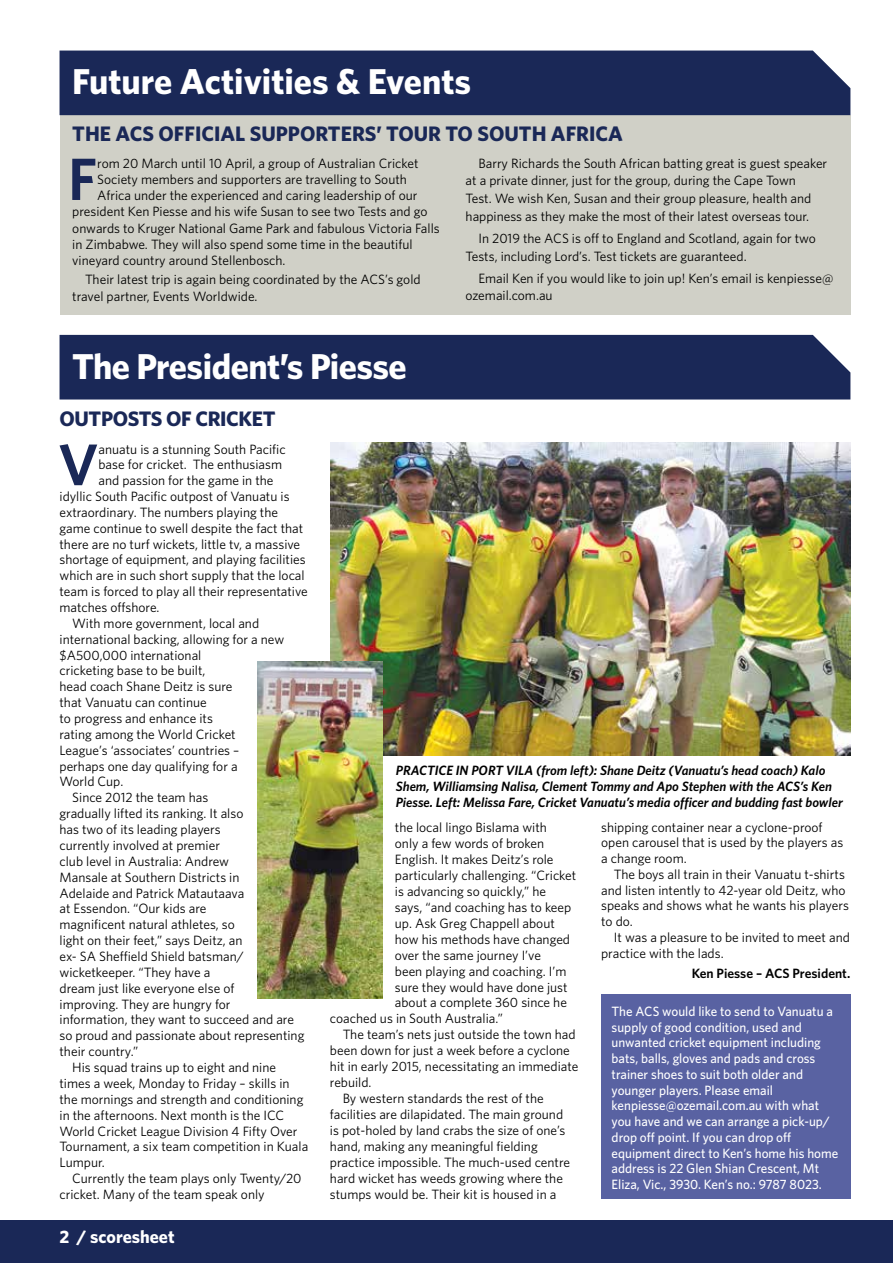
<style>
.page{position:relative;width:893px;height:1263px;background:#fff}
.page>*{position:absolute;margin:0;border:0;box-sizing:border-box;transform-origin:0 0}
.t1{font:600 59.7px "Whitney HTF";color:#1a2857}
.t2{font:600 58.65px "Whitney HTF";color:#1a2857}
.t3{font:700 36px "Whitney HTF";letter-spacing:-.015em;color:#fff}
.t4{font:700 21px "Whitney HTF";color:#1a2857}
.t5{font:700 21px "Whitney HTF";letter-spacing:-.02em;color:#1a2857}
.t6{font:700 18px "Whitney HTF";color:#fff}
.t7{font:13.5px/15.8px "Whitney HTF";color:#000}
.t8{font:500 13.5px/15.8px "Whitney HTF";color:#fff}
.t9{font:italic 600 13.5px/15.8px "Whitney HTF";color:#000}
.t10{font:600 13.5px "Whitney HTF";color:#000}
</style>
<div class="page">
<div style="left:60px;top:115px;width:790px;height:200px;background:#d0d0c7"></div>
<div style="left:0;top:1220px;width:893px;height:43px;background:#1a2857"></div>
<div style="left:60px;top:51px;width:790px;height:64px;background:#1a2857"></div>
<div style="left:60px;top:335px;width:790px;height:64px;background:#1a2857"></div>
<div style="left:601px;top:994px;width:249px;height:205px;background:#5962a2"></div>
<img style="left:330px;top:443px;width:521px;height:313px">
<img style="left:257px;top:661px;width:125px;height:337px">
<h3 class="t3" style="left:72px;top:60px;width:400px">Future Activities &amp; Events</h3>
<h3 class="t4" style="left:72px;top:121px;width:552px">THE ACS OFFICIAL SUPPORTERS’ TOUR TO SOUTH AFRICA</h3>
<h1 class="t1" style="left:68px;top:143px;width:31px">F</h1>
<p class="t7" style="left:97px;top:155px;width:323px">rom 20 March until 10 April, a group of Australian Cricket</p>
<p class="t7" style="left:97px;top:171px;width:311px">Society members and supporters are travelling to South</p>
<p class="t7" style="left:97px;top:187px;width:322px">Africa under the experienced and caring leadership of our</p>
<p class="t7" style="left:72px;top:203px;width:357px">president Ken Piesse and his wife Susan to see two Tests and go</p>
<p class="t7" style="left:72px;top:220px;width:369px">onwards to Kruger National Game Park and fabulous Victoria Falls</p>
<p class="t7" style="left:72px;top:236px;width:342px">in Zimbabwe. They will also spend some time in the beautiful</p>
<p class="t7" style="left:72px;top:252px;width:215px">vineyard country around Stellenbosch.</p>
<p class="t7" style="left:72px;top:271px;width:350px;line-height:16.4px;text-indent:13px">Their latest trip is again being coordinated by the ACS’s gold travel partner, Events Worldwide.</p>
<h3 class="t3" style="left:72px;top:344px;width:336px">The President’s Piesse</h3>
<h3 class="t5" style="left:60px;top:406px;width:217px">OUTPOSTS OF CRICKET</h3>
<p class="t7" style="left:466px;top:154px;width:363px;line-height:17.7px;text-indent:13px">Barry Richards the South African batting great is guest speaker at a private dinner, just for the group, during the Cape Town<br>Test. We wish Ken, Susan and their group pleasure, health and happiness as they make the most of their latest overseas tour.</p>
<p class="t7" style="left:466px;top:229px;width:352px;line-height:17.7px;text-indent:13px">In 2019 the ACS is off to England and Scotland, again for two<br>Tests, including Lord’s. Test tickets are guaranteed.</p>
<p class="t7" style="left:466px;top:269px;width:369px;line-height:17.7px;text-indent:13px">Email Ken if you would like to join up! Ken’s email is kenpiesse@ ozemail.com.au</p>
<h2 class="t2" style="left:58px;top:429px;width:42px">V</h2>
<p class="t7" style="left:99px;top:441px;width:189px">anuatu is a stunning South Pacific</p>
<p class="t7" style="left:99px;top:456px;width:185px">base for cricket. The enthusiasm</p>
<p class="t7" style="left:99px;top:472px;width:177px">and passion for the game in the</p>
<p class="t7" style="left:60px;top:488px;width:232px">idyllic South Pacific outpost of Vanuatu is</p>
<p class="t7" style="left:60px;top:504px;width:220px">extraordinary. The numbers playing the</p>
<p class="t7" style="left:60px;top:520px;width:245px">game continue to swell despite the fact that</p>
<p class="t7" style="left:60px;top:536px;width:242px">there are no turf wickets, little tv, a massive</p>
<p class="t7" style="left:60px;top:551px;width:248px">shortage of equipment, and playing facilities</p>
<p class="t7" style="left:60px;top:567px;width:247px">which are in such short supply that the local</p>
<p class="t7" style="left:60px;top:583px;width:250px">team is forced to play all their representative</p>
<p class="t7" style="left:60px;top:599px;width:102px">matches offshore.</p>
<p class="t7" style="left:72px;top:615px;width:188px">With more government, local and</p>
<p class="t7" style="left:60px;top:631px;width:226px">international backing, allowing for a new</p>
<p class="t7" style="left:60px;top:647px;width:143px">$A500,000 international</p>
<p class="t7" style="left:60px;top:662px;width:147px">cricketing base to be built,</p>
<p class="t7" style="left:60px;top:678px;width:174px">head coach Shane Deitz is sure</p>
<p class="t7" style="left:60px;top:694px;width:149px">that Vanuatu can continue</p>
<p class="t7" style="left:60px;top:710px;width:155px">to progress and enhance its</p>
<p class="t7" style="left:60px;top:726px;width:178px">rating among the World Cricket</p>
<p class="t7" style="left:60px;top:742px;width:181px">League’s ‘associates’ countries –</p>
<p class="t7" style="left:60px;top:758px;width:180px">perhaps one day qualifying for a</p>
<p class="t7" style="left:60px;top:774px;width:65px">World Cup.</p>
<p class="t7" style="left:72px;top:789px;width:138px">Since 2012 the team has</p>
<p class="t7" style="left:60px;top:805px;width:185px">gradually lifted its ranking. It also</p>
<p class="t7" style="left:60px;top:821px;width:163px">has two of its leading players</p>
<p class="t7" style="left:60px;top:837px;width:162px">currently involved at premier</p>
<p class="t7" style="left:60px;top:853px;width:171px">club level in Australia: Andrew</p>
<p class="t7" style="left:60px;top:869px;width:181px">Mansale at Southern Districts in</p>
<p class="t7" style="left:60px;top:885px;width:186px">Adelaide and Patrick Matautaava</p>
<p class="t7" style="left:60px;top:900px;width:148px">at Essendon. “Our kids are</p>
<p class="t7" style="left:60px;top:916px;width:177px">magnificent natural athletes, so</p>
<p class="t7" style="left:60px;top:932px;width:185px">light on their feet,” says Deitz, an</p>
<p class="t7" style="left:60px;top:948px;width:186px">ex- SA Sheffield Shield batsman/</p>
<p class="t7" style="left:60px;top:964px;width:152px">wicketkeeper. “They have a</p>
<p class="t7" style="left:60px;top:980px;width:176px">dream just like everyone else of</p>
<p class="t7" style="left:60px;top:996px;width:173px">improving. They are hungry for</p>
<p class="t7" style="left:60px;top:1011px;width:236px">information, they want to succeed and are</p>
<p class="t7" style="left:60px;top:1027px;width:246px">so proud and passionate about representing</p>
<p class="t7" style="left:60px;top:1043px;width:80px">their country.”</p>
<p class="t7" style="left:72px;top:1059px;width:205px">His squad trains up to eight and nine</p>
<p class="t7" style="left:60px;top:1075px;width:232px">times a week, Monday to Friday – skills in</p>
<p class="t7" style="left:60px;top:1091px;width:245px">the mornings and strength and conditioning</p>
<p class="t7" style="left:60px;top:1107px;width:226px">in the afternoons. Next month is the ICC</p>
<p class="t7" style="left:60px;top:1122px;width:239px">World Cricket League Division 4 Fifty Over</p>
<p class="t7" style="left:60px;top:1138px;width:250px">Tournament, a six team competition in Kuala</p>
<p class="t7" style="left:60px;top:1154px;width:47px">Lumpur.</p>
<p class="t7" style="left:72px;top:1170px;width:231px">Currently the team plays only Twenty/20</p>
<p class="t7" style="left:60px;top:1186px;width:207px">cricket. Many of the team speak only</p>
<h3 class="t6" style="left:60px;top:1226px;width:117px">2 / scoresheet</h3>
<p class="t9" style="left:396px;top:762px;width:448px">PRACTICE IN PORT VILA (from left): Shane Deitz (Vanuatu’s head coach) Kalo<br>Shem, Williamsing Nalisa, Clement Tommy and Apo Stephen with the ACS’s Ken<br>Piesse. Left: Melissa Fare, Cricket Vanuatu’s media officer and budding fast bowler</p>
<p class="t7" style="left:395px;top:819px;width:154px">the local lingo Bislama with</p>
<p class="t7" style="left:395px;top:835px;width:151px">only a few words of broken</p>
<p class="t7" style="left:395px;top:851px;width:160px">English. It makes Deitz’s role</p>
<p class="t7" style="left:395px;top:867px;width:183px">particularly challenging. “Cricket</p>
<p class="t7" style="left:395px;top:883px;width:153px">is advancing so quickly,” he</p>
<p class="t7" style="left:395px;top:899px;width:178px">says, “and coaching has to keep</p>
<p class="t7" style="left:395px;top:915px;width:161px">up. Ask Greg Chappell about</p>
<p class="t7" style="left:395px;top:931px;width:177px">how his methods have changed</p>
<p class="t7" style="left:395px;top:947px;width:148px">over the same journey I’ve</p>
<p class="t7" style="left:395px;top:963px;width:173px">been playing and coaching. I’m</p>
<p class="t7" style="left:395px;top:979px;width:174px">sure they would have done just</p>
<p class="t7" style="left:395px;top:994px;width:174px">about a complete 360 since he</p>
<p class="t7" style="left:330px;top:1010px;width:174px">coached us in South Australia.”</p>
<p class="t7" style="left:343px;top:1026px;width:234px">The team’s nets just outside the town had</p>
<p class="t7" style="left:330px;top:1042px;width:241px">been down for just a week before a cyclone</p>
<p class="t7" style="left:330px;top:1058px;width:250px">hit in early 2015, necessitating an immediate</p>
<p class="t7" style="left:330px;top:1074px;width:43px">rebuild.</p>
<p class="t7" style="left:343px;top:1090px;width:203px">By western standards the rest of the</p>
<p class="t7" style="left:330px;top:1106px;width:235px">facilities are dilapidated. The main ground</p>
<p class="t7" style="left:330px;top:1122px;width:237px">is pot-holed by land crabs the size of one’s</p>
<p class="t7" style="left:330px;top:1138px;width:209px">hand, making any meaningful fielding</p>
<p class="t7" style="left:330px;top:1154px;width:242px">practice impossible. The much-used centre</p>
<p class="t7" style="left:330px;top:1170px;width:235px">hard wicket has weeds growing where the</p>
<p class="t7" style="left:330px;top:1186px;width:228px">stumps would be. Their kit is housed in a</p>
<p class="t7" style="left:601px;top:819px;width:244px">shipping container near a cyclone-proof open carousel that is used by the players as a change room.</p>
<p class="t7" style="left:601px;top:866px;width:249px;text-indent:13px">The boys all train in their Vanuatu t-shirts and listen intently to 42-year old Deitz, who speaks and shows what he wants his players to do.</p>
<p class="t7" style="left:601px;top:929px;width:250px;text-indent:13px">It was a pleasure to be invited to meet and practice with the lads.</p>
<p class="t10" style="left:692px;top:965px;width:160px">Ken Piesse – ACS President.</p>
<p class="t8" style="left:612px;top:1003px;width:228px">The ACS would like to send to Vanuatu a supply of good condition, used and unwanted cricket equipment including bats, balls, gloves and pads and cross trainer shoes to suit both older and younger players. Please email kenpiesse@ozemail.com.au with what you have and we can arrange a pick-up/ drop off point. If you can drop off equipment direct to Ken’s home his home address is 22 Glen Shian Crescent, Mt Eliza, Vic., 3930. Ken’s no.: 9787 8023.</p>
</div>
